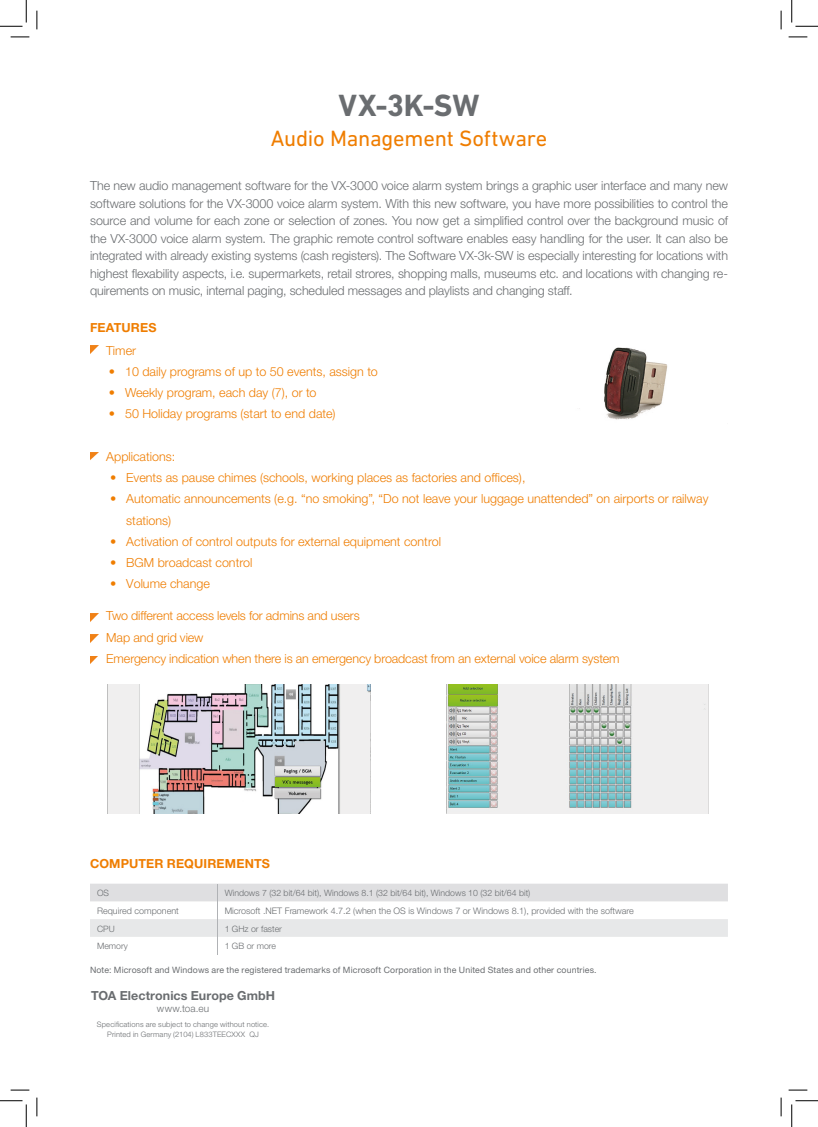
<style>
.page{position:relative;width:818px;height:1127px;background:#fff}
.page>*{position:absolute;margin:0;border:0;box-sizing:border-box;transform-origin:0 0}
.t1{font:700 31.25px "DIN Next W1 G";color:#6a6d70}
.t2{font:22.5px "DIN Next W1 G";letter-spacing:-.01em;color:#ef7d00}
.t3{font:12.5px/17.5px "Helvetica Neue World 45 Lt";letter-spacing:-.01em;color:#6a6d70;text-align:justify}
.t4{font:12.5px/21.2px "Helvetica Neue World 45 Lt";color:#ef7d00}
.t5{font:700 12.5px "Helvetica Neue World 75";letter-spacing:.01em;color:#ef7d00}
.t6{font:700 12.5px "Helvetica Neue World 75";letter-spacing:.005em;color:#6a6d70}
.t7{font:10px "Helvetica Neue World 45 Lt";letter-spacing:.02em;color:#6a6d70}
.t8{font:9px "Helvetica Neue World 45 Lt";color:#6a6d70}
.t9{font:8.75px "Helvetica Neue World 55 Roman";letter-spacing:.015em;color:#6a6d70}
.t10{font:8.75px "Helvetica Neue World 45 Lt";color:#6a6d70}
.t11{font:7.5px/10px "Helvetica Neue World 45 Lt";letter-spacing:.025em;color:#6a6d70;text-align:center}
</style>
<div class="page">
<svg style="left:90px;top:883px;width:638px;height:71px"></svg>
<svg style="left:90px;top:346px;width:8px;height:8px"></svg>
<svg style="left:90px;top:452px;width:9px;height:8px"></svg>
<svg style="left:90px;top:613px;width:9px;height:9px"></svg>
<svg style="left:90px;top:634px;width:9px;height:9px"></svg>
<svg style="left:90px;top:656px;width:8px;height:8px"></svg>
<img style="left:108px;top:684px;width:262px;height:129px">
<img style="left:446px;top:684px;width:262px;height:129px">
<img style="left:579px;top:347px;width:89px;height:73px">
<svg style="left:11px;top:36px;width:18px;height:2px"></svg>
<svg style="left:788px;top:36px;width:19px;height:2px"></svg>
<svg style="left:11px;top:1089px;width:18px;height:1px"></svg>
<svg style="left:788px;top:1089px;width:19px;height:1px"></svg>
<svg style="left:36px;top:11px;width:2px;height:18px"></svg>
<svg style="left:36px;top:1097px;width:2px;height:18px"></svg>
<svg style="left:780px;top:11px;width:2px;height:18px"></svg>
<svg style="left:780px;top:1097px;width:2px;height:18px"></svg>
<svg style="left:0;top:0;width:27px;height:27px"></svg>
<svg style="left:0;top:1100px;width:27px;height:26px"></svg>
<svg style="left:791px;top:0;width:27px;height:27px"></svg>
<svg style="left:791px;top:1100px;width:27px;height:26px"></svg>
<h1 class="t1" style="left:339px;top:87px;width:142px">VX-3K-SW</h1>
<h2 class="t2" style="left:271px;top:126px;width:278px">Audio Management Software</h2>
<p class="t3" style="left:90px;top:177px;width:639px">The new audio management software for the VX-3000 voice alarm system brings a graphic user interface and many new software solutions for the VX-3000 voice alarm system. With this new software, you have more possibilities to control the source and volume for each zone or selection of zones. You now get a simplified control over the background music of the VX-3000 voice alarm system. The graphic remote control software enables easy handling for the user. It can also be integrated with already existing systems (cash registers). The Software VX-3k-SW is especially interesting for locations with highest flexability aspects, i.e. supermarkets, retail strores, shopping malls, museums etc. and locations with changing re&shy;quirements on music, internal paging, scheduled messages and playlists and changing staff.</p>
<p class="t5" style="left:90px;top:320px;width:68px">FEATURES</p>
<p class="t4" style="left:106px;top:339px;width:31px">Timer</p>
<p class="t4" style="left:109px;top:361px;width:270px">• 10 daily programs of up to 50 events, assign to</p>
<p class="t4" style="left:109px;top:382px;width:209px">• Weekly program, each day (7), or to</p>
<p class="t4" style="left:109px;top:403px;width:228px">• 50 Holiday programs (start to end date)</p>
<p class="t4" style="left:106px;top:446px;width:70px">Applications:</p>
<p class="t4" style="left:110px;top:467px;width:417px">• Events as pause chimes (schools, working places as factories and offices),</p>
<p class="t4" style="left:126px;top:488px;width:584px;text-indent:-16px">• Automatic announcements (e.g. “no smoking”, “Do not leave your luggage unattended” on airports or railway stations)</p>
<p class="t4" style="left:110px;top:531px;width:332px">• Activation of control outputs for external equipment control</p>
<p class="t4" style="left:110px;top:552px;width:144px">• BGM broadcast control</p>
<p class="t4" style="left:110px;top:573px;width:101px">• Volume change</p>
<p class="t4" style="left:106px;top:605px;width:515px">Two different access levels for admins and users<br>Map and grid view<br>Emergency indication when there is an emergency broadcast from an external voice alarm system</p>
<p class="t5" style="left:90px;top:856px;width:181px">COMPUTER REQUIREMENTS</p>
<p class="t10" style="left:97px;top:887px;width:13px">OS</p>
<p class="t10" style="left:225px;top:887px;width:307px">Windows 7 (32 bit/64 bit), Windows 8.1 (32 bit/64 bit), Windows 10 (32 bit/64 bit)</p>
<p class="t8" style="left:97px;top:905px;width:83px">Required component</p>
<p class="t8" style="left:225px;top:905px;width:411px">Microsoft .NET Framework 4.7.2 (when the OS is Windows 7 or Windows 8.1), provided with the software</p>
<p class="t10" style="left:97px;top:923px;width:19px">CPU</p>
<p class="t10" style="left:225px;top:923px;width:59px">1 GHz or faster</p>
<p class="t10" style="left:97px;top:941px;width:32px">Memory</p>
<p class="t10" style="left:225px;top:941px;width:53px">1 GB or more</p>
<p class="t9" style="left:90px;top:964px;width:508px">Note: Microsoft and Windows are the registered trademarks of Microsoft Corporation in the United States and other countries.</p>
<p class="t6" style="left:91px;top:987px;width:185px">TOA Electronics Europe GmbH</p>
<p class="t7" style="left:157px;top:1002px;width:54px">www.toa.eu</p>
<p class="t11" style="left:97px;top:1018px;width:174px">Specifications are subject to change without notice.<br>Printed in Germany (2104) L833TEECXXX QJ</p>
</div>
